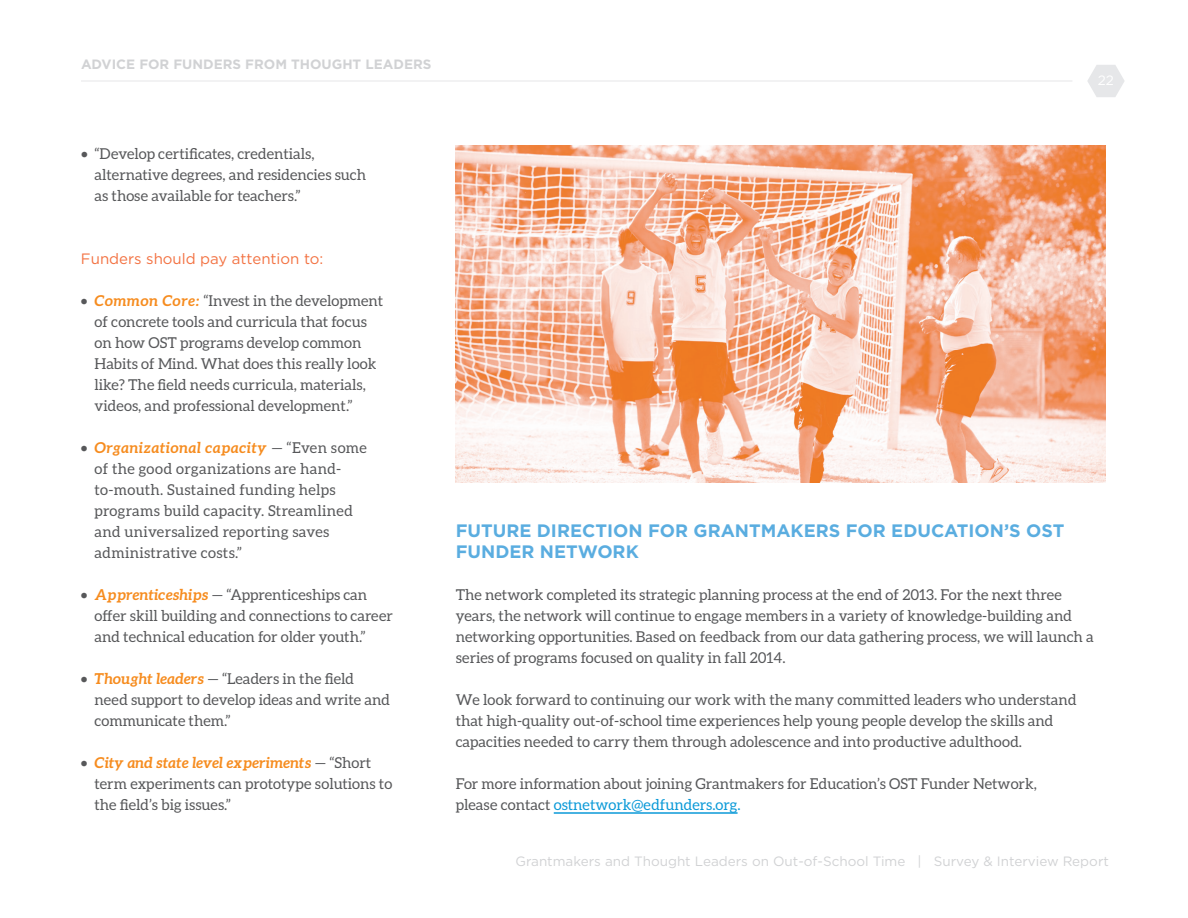
<style>
.page{position:relative;width:1188px;height:918px;background:#fff}
.page>*{position:absolute;margin:0;border:0;box-sizing:border-box;transform-origin:0 0}
.t1{font:700 18px/21px "Gotham";color:#5aade0}
.t2{font:15px/21px "Aleo";color:#57585a}
.t3{font:15px/21px "Aleo";letter-spacing:.02em;color:#57585a}
.t4{font:15px "Gotham";color:#f37242}
.t5{font:13.5px "Gotham";color:#d1d2d4}
.t6{font:700 13.5px "Gotham";color:#d1d2d4}
.t7{font:13.5px "Gotham";color:#fff}
.s1{font-weight:700;font-style:italic;color:#f68c1f}
.s2{color:#0b9ad8}
</style>
<div class="page">
<svg style="left:1087px;top:65px;width:38px;height:32px"></svg>
<hr style="left:81px;top:81px;width:991px;height:1px;background:#e6e7e9">
<hr style="left:554px;top:812px;width:184px;height:2px;background:#0b9ad8">
<img style="left:456px;top:146px;width:650px;height:337px">
<p class="t6" style="left:81px;top:56px;width:352px">ADVICE FOR FUNDERS FROM THOUGHT LEADERS</p>
<p class="t7" style="left:1098px;top:71px;width:18px">22</p>
<p class="t2" style="left:94px;top:143px;width:273px;text-indent:-13px">• “Develop certificates, credentials, alternative degrees, and residencies such as those available for teachers.”</p>
<p class="t4" style="left:81px;top:249px;width:244px">Funders should pay attention to:</p>
<p class="t2" style="left:94px;top:290px;width:290px;text-indent:-14px">• <span class="s1">Common Core:</span> “Invest in the development of concrete tools and curricula that focus on how OST programs develop common Habits of Mind. What does this really look like? The field needs curricula, materials, videos, and professional development.”</p>
<p class="t3" style="left:94px;top:437px;width:274px;text-indent:-13px">• <span class="s1">Organizational capacity</span> — “Even some of the good organizations are hand&shy;to-mouth. Sustained funding helps programs build capacity. Streamlined and universalized reporting saves administrative costs.”</p>
<p class="t2" style="left:94px;top:584px;width:300px;text-indent:-13px">• <span class="s1">Apprenticeships</span> — “Apprenticeships can offer skill building and connections to career and technical education for older youth.”</p>
<p class="t2" style="left:94px;top:668px;width:297px;text-indent:-13px">• <span class="s1">Thought leaders</span> — “Leaders in the field need support to develop ideas and write and communicate them.”</p>
<p class="t2" style="left:94px;top:752px;width:299px;text-indent:-14px">• <span class="s1">City and state level experiments</span> — “Short term experiments can prototype solutions to the field’s big issues.”</p>
<p class="t1" style="left:456px;top:520px;width:610px">FUTURE DIRECTION FOR GRANTMAKERS FOR EDUCATION’S OST<br>FUNDER NETWORK</p>
<p class="t2" style="left:456px;top:584px;width:640px">The network completed its strategic planning process at the end of 2013. For the next three years, the network will continue to engage members in a variety of knowledge-building and networking opportunities. Based on feedback from our data gathering process, we will launch a series of programs focused on quality in fall 2014.</p>
<p class="t2" style="left:456px;top:689px;width:622px">We look forward to continuing our work with the many committed leaders who understand that high-quality out-of-school time experiences help young people develop the skills and capacities needed to carry them through adolescence and into productive adulthood.</p>
<p class="t2" style="left:456px;top:773px;width:583px">For more information about joining Grantmakers for Education’s OST Funder Network, please contact <span class="s2">ostnetwork@edfunders.org.</span></p>
<p class="t5" style="left:515px;top:852px;width:595px">Grantmakers and Thought Leaders on Out-of-School Time | Survey &amp; Interview Report</p>
</div>
